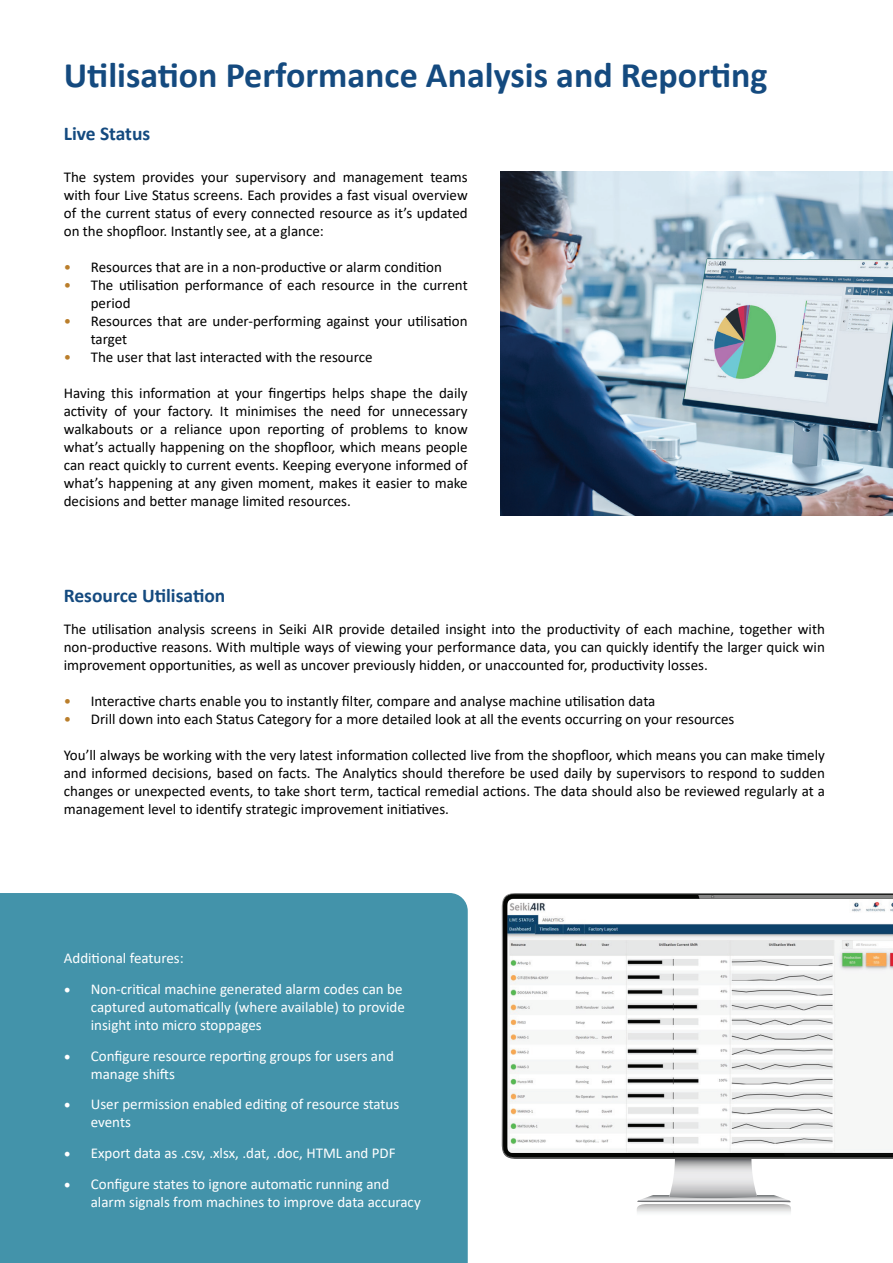
<style>
.page{position:relative;width:893px;height:1263px;background:#fff}
.page>*{position:absolute;margin:0;border:0;box-sizing:border-box;transform-origin:0 0}
.t1{font:700 36px "Calibri";color:#144a7f}
.t2{font:700 19.5px "Calibri";color:#144a7f}
.t3{font:15px/18px "Calibri";color:#000;text-align:justify}
.t4{font:15px/18px "Calibri";color:#fff}
.s1{color:#ba7e2b}
.s2{font-family:"Minion Pro";font-size:18px}
</style>
<div class="page">
<div style="left:0;top:893px;width:468px;height:370px;background:#4393aa"></div>
<svg style="left:637px;top:1159px;width:154px;height:54px"></svg>
<svg style="left:503px;top:894px;width:390px;height:263px;background:#0b0c0a"></svg>
<svg style="left:698px;top:895px;width:195px;height:261px"></svg>
<svg style="left:711px;top:895px;width:3px;height:4px"></svg>
<img style="left:507px;top:899px;width:386px;height:254px">
<img style="left:501px;top:171px;width:392px;height:345px">
<h1 class="t1" style="left:64px;top:49px;width:705px">Utilisation Performance Analysis and Reporting</h1>
<h2 class="t2" style="left:64px;top:120px;width:88px">Live Status</h2>
<p class="t3" style="left:64px;top:168px;width:405px">The system provides your supervisory and management teams with four Live Status screens. Each provides a fast visual overview of the current status of every connected resource as it’s updated on the shopfloor. Instantly see, at a glance:</p>
<p class="t3" style="left:64px;top:258px;width:380px"><span class="s1">•</span> Resources that are in a non-productive or alarm condition</p>
<p class="t3" style="left:91px;top:276px;width:378px;text-indent:-27px"><span class="s1">•</span> The utilisation performance of each resource in the current period</p>
<p class="t3" style="left:91px;top:312px;width:378px;text-indent:-27px"><span class="s1">•</span> Resources that are under-performing against your utilisation target</p>
<p class="t3" style="left:64px;top:348px;width:310px"><span class="s1">•</span> The user that last interacted with the resource</p>
<p class="t3" style="left:64px;top:384px;width:405px">Having this information at your fingertips helps shape the daily activity of your factory. It minimises the need for unnecessary walkabouts or a reliance upon reporting of problems to know what’s actually happening on the shopfloor, which means people can react quickly to current events. Keeping everyone informed of what’s happening at any given moment, makes it easier to make decisions and better manage limited resources.</p>
<h2 class="t2" style="left:64px;top:581px;width:163px">Resource Utilisation</h2>
<p class="t3" style="left:64px;top:620px;width:763px">The utilisation analysis screens in Seiki AIR provide detailed insight into the productivity of each machine, together with non-productive reasons. With multiple ways of viewing your performance data, you can quickly identify the larger quick win improvement opportunities, as well as uncover previously hidden, or unaccounted for, productivity losses.</p>
<p class="t3" style="left:64px;top:692px;width:593px"><span class="s1">•</span> Interactive charts enable you to instantly filter, compare and analyse machine utilisation data</p>
<p class="t3" style="left:64px;top:710px;width:672px"><span class="s1">•</span> Drill down into each Status Category for a more detailed look at all the events occurring on your resources</p>
<p class="t3" style="left:64px;top:746px;width:763px">You’ll always be working with the very latest information collected live from the shopfloor, which means you can make timely and informed decisions, based on facts. The Analytics should therefore be used daily by supervisors to respond to sudden changes or unexpected events, to take short term, tactical remedial actions. The data should also be reviewed regularly at a management level to identify strategic improvement initiatives.</p>
<p class="t4" style="left:64px;top:949px;width:122px">Additional features:</p>
<p class="t4" style="left:91px;top:979px;width:316px;text-indent:-27px"><span class="s2">•</span> Non-critical machine generated alarm codes can be captured automatically (where available) to provide insight into micro stoppages</p>
<p class="t4" style="left:91px;top:1046px;width:305px;text-indent:-27px"><span class="s2">•</span> Configure resource reporting groups for users and manage shifts</p>
<p class="t4" style="left:91px;top:1095px;width:310px;text-indent:-27px"><span class="s2">•</span> User permission enabled editing of resource status events</p>
<p class="t4" style="left:64px;top:1144px;width:333px"><span class="s2">•</span> Export data as .csv, .xlsx, .dat, .doc, HTML and PDF</p>
<p class="t4" style="left:91px;top:1174px;width:331px;text-indent:-27px"><span class="s2">•</span> Configure states to ignore automatic running and alarm signals from machines to improve data accuracy</p>
</div>
